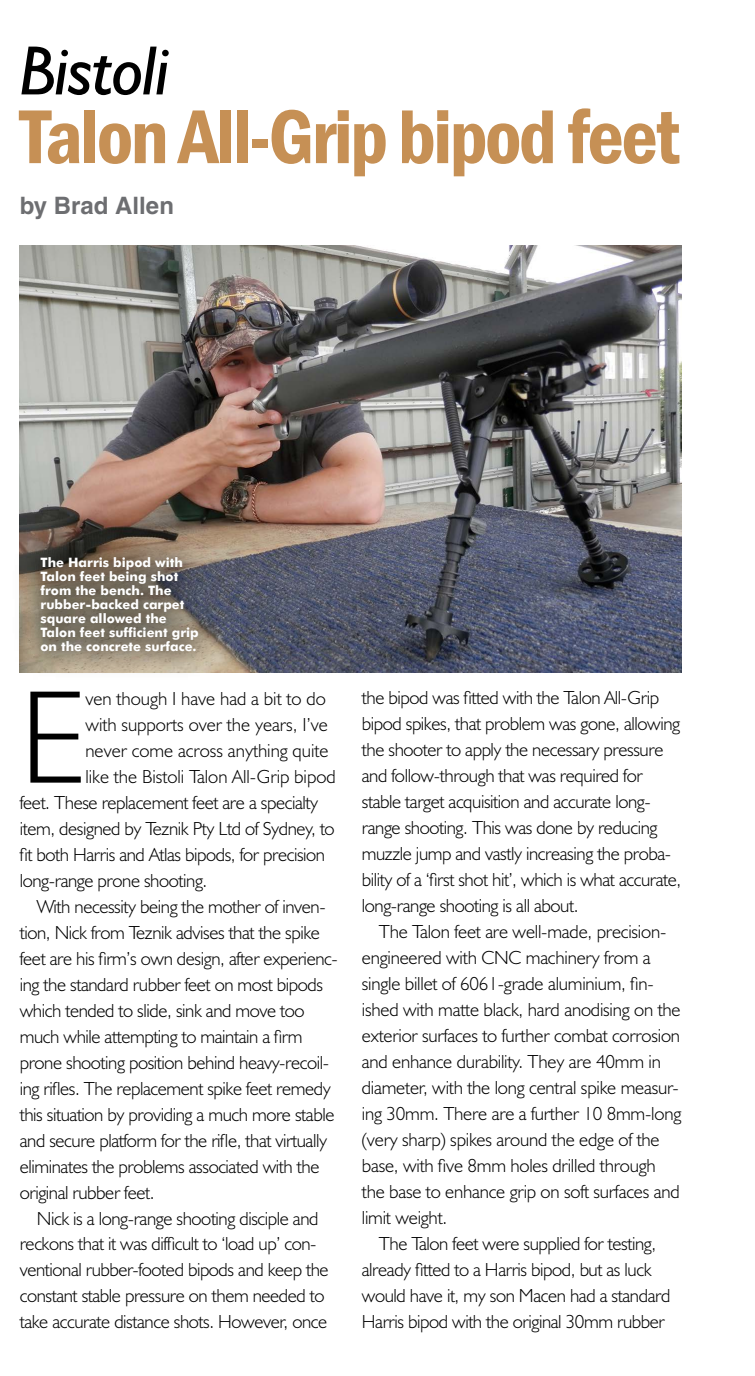
<style>
.page{position:relative;width:755px;height:1376px;background:#fff}
.page>*{position:absolute;margin:0;border:0;box-sizing:border-box;transform-origin:0 0}
.t1{font:300 133.2px "Humanist 521 BT";color:#000}
.t2{font:600 condensed 79px "Franklin Gothic";letter-spacing:-.03em;color:#c69055}
.t3{font:italic 70px "Humanist 521 BT";letter-spacing:-.03em;color:#000}
.t4{font:700 24px "Helvetica";color:#6d6e71}
.t5{font:300 19px/26px "Humanist 521 BT";letter-spacing:-.02em;color:#000}
.t6{font:300 19px "Humanist 521 BT";color:#000}
.t7{font:700 13px/14px "Futura BT";color:#fff}
</style>
<div class="page">
<img style="left:20px;top:245px;width:661px;height:427px">
<div style="left:11px;top:528px;width:216px;height:154px;background:#000;opacity:.9"></div>
<h3 class="t3" style="left:20px;top:28px;width:152px">Bistoli</h3>
<h2 class="t2" style="left:20px;top:84px;width:661px">Talon All-Grip bipod feet</h2>
<p class="t4" style="left:20px;top:191px;width:156px">by Brad Allen</p>
<p class="t7" style="left:41px;top:556px;width:160px">The Harris bipod with<br>Talon feet being shot from the bench. The rubber-backed carpet square allowed the<br>Talon feet sufficient grip on the concrete surface.</p>
<h1 class="t1" style="left:20px;top:655px;width:67px">E</h1>
<p class="t6" style="left:85px;top:686px;width:242px">ven though I have had a bit to do</p>
<p class="t6" style="left:85px;top:712px;width:244px">with supports over the years, I’ve</p>
<p class="t6" style="left:85px;top:738px;width:245px">never come across anything quite</p>
<p class="t6" style="left:85px;top:764px;width:252px">like the Bistoli Talon All-Grip bipod</p>
<p class="t5" style="left:20px;top:789px;width:300px">feet. These replacement feet are a specialty</p>
<p class="t5" style="left:20px;top:815px;width:316px">item, designed by Teznik Pty Ltd of Sydney, to</p>
<p class="t5" style="left:20px;top:841px;width:307px">fit both Harris and Atlas bipods, for precision</p>
<p class="t5" style="left:20px;top:867px;width:189px">long-range prone shooting.</p>
<p class="t5" style="left:37px;top:893px;width:290px">With necessity being the mother of inven-</p>
<p class="t5" style="left:20px;top:919px;width:302px">tion, Nick from Teznik advises that the spike</p>
<p class="t5" style="left:20px;top:945px;width:319px">feet are his firm’s own design, after experienc-</p>
<p class="t5" style="left:20px;top:971px;width:305px">ing the standard rubber feet on most bipods</p>
<p class="t5" style="left:20px;top:997px;width:286px">which tended to slide, sink and move too</p>
<p class="t5" style="left:20px;top:1023px;width:284px">much while attempting to maintain a firm</p>
<p class="t5" style="left:20px;top:1049px;width:311px">prone shooting position behind heavy-recoil-</p>
<p class="t5" style="left:20px;top:1075px;width:312px">ing rifles. The replacement spike feet remedy</p>
<p class="t5" style="left:20px;top:1101px;width:316px">this situation by providing a much more stable</p>
<p class="t5" style="left:20px;top:1127px;width:309px">and secure platform for the rifle, that virtually</p>
<p class="t5" style="left:20px;top:1153px;width:301px">eliminates the problems associated with the</p>
<p class="t5" style="left:20px;top:1179px;width:136px">original rubber feet.</p>
<p class="t5" style="left:37px;top:1205px;width:283px">Nick is a long-range shooting disciple and</p>
<p class="t5" style="left:20px;top:1231px;width:298px">reckons that it was difficult to ‘load up’ con-</p>
<p class="t5" style="left:20px;top:1257px;width:310px">ventional rubber-footed bipods and keep the</p>
<p class="t5" style="left:20px;top:1283px;width:306px">constant stable pressure on them needed to</p>
<p class="t5" style="left:20px;top:1309px;width:309px">take accurate distance shots. However, once</p>
<p class="t5" style="left:362px;top:685px;width:321px">the bipod was fitted with the Talon All-Grip bipod spikes, that problem was gone, allowing the shooter to apply the necessary pressure and follow-through that was required for stable target acquisition and accurate long&shy;range shooting. This was done by reducing muzzle jump and vastly increasing the proba&shy;bility of a ‘first shot hit’, which is what accurate, long-range shooting is all about.</p>
<p class="t5" style="left:362px;top:918px;width:321px;text-indent:17px">The Talon feet are well-made, precision&shy;engineered with CNC machinery from a single billet of 6061-grade aluminium, fin&shy;ished with matte black, hard anodising on the exterior surfaces to further combat corrosion and enhance durability. They are 40mm in diameter, with the long central spike measur&shy;ing 30mm. There are a further 10 8mm-long (very sharp) spikes around the edge of the base, with five 8mm holes drilled through the base to enhance grip on soft surfaces and limit weight.</p>
<p class="t5" style="left:362px;top:1230px;width:310px;text-indent:17px">The Talon feet were supplied for testing, already fitted to a Harris bipod, but as luck would have it, my son Macen had a standard Harris bipod with the original 30mm rubber</p>
</div>
